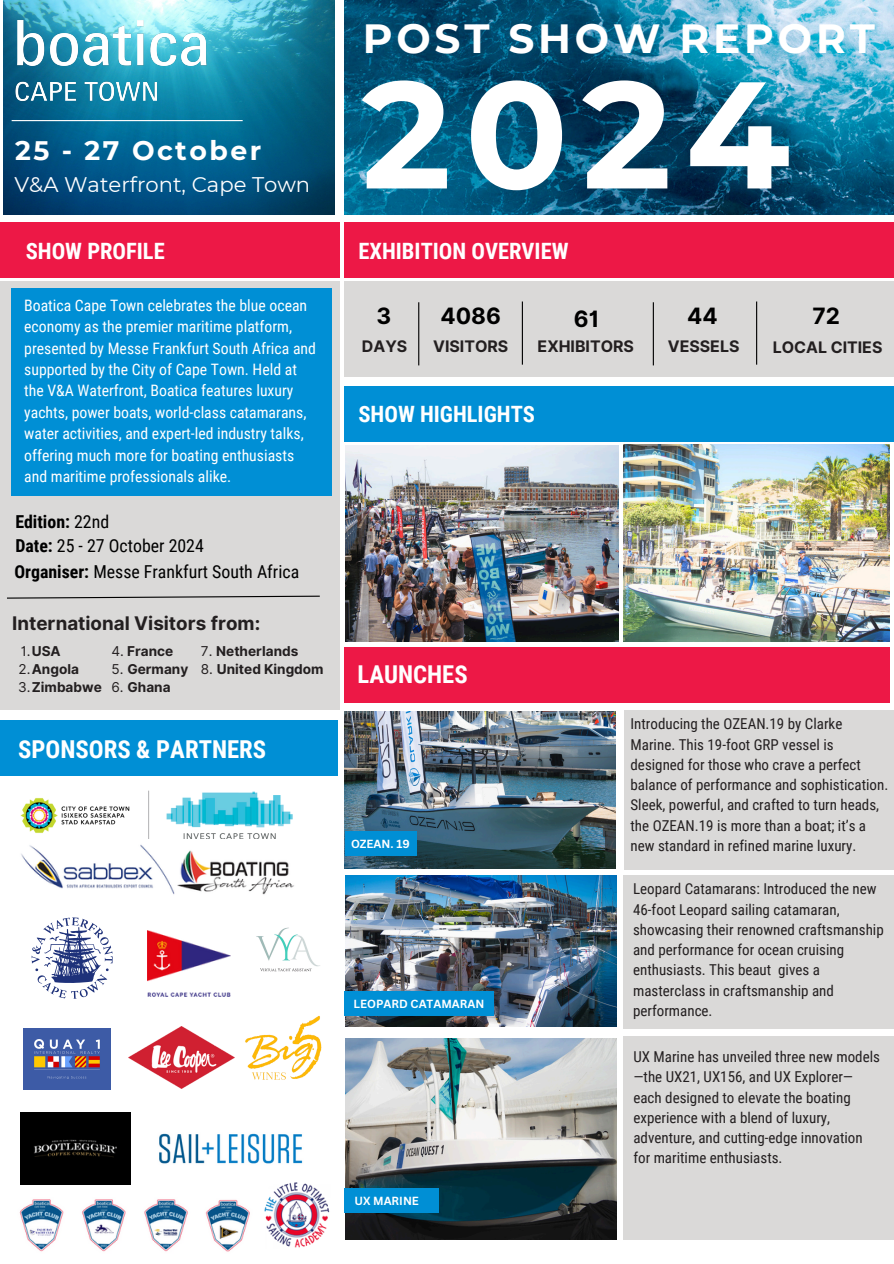
<style>
.page{position:relative;width:894px;height:1264px;background:#fff}
.page>*{position:absolute;margin:0;border:0;box-sizing:border-box;transform-origin:0 0}
.t1{font:700 151.65px "Montserrat";color:#fff}
.t2{font:700 40.65px "Montserrat";letter-spacing:.09em;color:#fff}
.t3{font:700 26.7px "Montserrat";letter-spacing:.09em;color:#fff}
.t4{font:700 24.6px "Roboto Condensed";color:#fff}
.t5{font:700 22.5px "Roboto Condensed";color:#fff}
.t6{font:700 22.5px "Inter";color:#000}
.t7{font:21.15px "Montserrat";color:#fff}
.t8{font:700 18.75px "Inter";color:#231f20}
.t9{font:17.85px "Roboto Condensed";color:#000}
.t10{font:700 17.85px "Roboto Condensed";color:#000}
.t11{font:700 15.9px "Inter";color:#231f20}
.t12{font:15.75px/21.3px "Roboto Condensed";color:#fff}
.t13{font:15px/20.2px "Roboto Condensed";color:#231f20}
.t14{font:700 13.65px "Inter";color:#231f20}
.t15{font:700 11.4px "Canva Sans";color:#fff}
.s1{font-weight:400}
.s2{font-weight:700}
</style>
<div class="page">
<img style="left:4px;top:0;width:330px;height:215px">
<hr style="left:12px;top:120px;width:230px;height:1px;background:#fff">
<div style="left:0;top:222px;width:339px;height:56px;background:#ed1846"></div>
<div style="left:344px;top:222px;width:549px;height:56px;background:#ed1846"></div>
<div style="left:0;top:281px;width:339px;height:428px;background:#dad9d8"></div>
<div style="left:12px;top:288px;width:320px;height:207px;background:#008fd5"></div>
<div style="left:344px;top:386px;width:549px;height:56px;background:#008fd5"></div>
<div style="left:0;top:720px;width:338px;height:55px;background:#008fd5"></div>
<div style="left:344px;top:647px;width:545px;height:55px;background:#ed1846"></div>
<img style="left:20px;top:790px;width:273px;height:49px">
<img style="left:12px;top:18px;width:199px;height:85px">
<img style="left:21px;top:844px;width:273px;height:51px">
<img style="left:19px;top:1199px;width:169px;height:53px">
<img style="left:205px;top:1199px;width:45px;height:53px">
<div style="left:344px;top:281px;width:549px;height:96px;background:#dad9d8"></div>
<img style="left:345px;top:875px;width:271px;height:151px">
<div style="left:344px;top:990px;width:150px;height:25px;background:#008fd5"></div>
<div style="left:623px;top:874px;width:270px;height:154px;background:#dad9d8"></div>
<div style="left:623px;top:1036px;width:270px;height:203px;background:#dad9d8"></div>
<img style="left:623px;top:445px;width:266px;height:196px">
<img style="left:345px;top:446px;width:273px;height:195px">
<svg style="left:7px;top:595px;width:313px;height:4px"></svg>
<img style="left:344px;top:711px;width:271px;height:157px">
<div style="left:345px;top:831px;width:71px;height:25px;background:#008fd5"></div>
<div style="left:623px;top:710px;width:270px;height:159px;background:#dad9d8"></div>
<img style="left:264px;top:1182px;width:66px;height:66px">
<img style="left:129px;top:1026px;width:106px;height:62px">
<svg style="left:32px;top:917px;width:81px;height:81px"></svg>
<img style="left:256px;top:927px;width:64px;height:45px">
<img style="left:23px;top:1028px;width:87px;height:61px">
<img style="left:245px;top:1015px;width:77px;height:65px">
<img style="left:21px;top:1112px;width:109px;height:72px">
<img style="left:345px;top:1038px;width:271px;height:201px">
<div style="left:344px;top:1188px;width:94px;height:24px;background:#008fd5"></div>
<img style="left:344px;top:0;width:549px;height:214px">
<img style="left:159px;top:1133px;width:144px;height:31px">
<hr style="left:755px;top:301px;width:2px;height:63px;background:#000">
<hr style="left:652px;top:302px;width:1px;height:63px;background:#000">
<hr style="left:521px;top:301px;width:2px;height:63px;background:#000">
<hr style="left:418px;top:302px;width:1px;height:63px;background:#000">
<img style="left:147px;top:930px;width:83px;height:66px">
<h6 class="t3" style="left:15px;top:134px;width:247px">25 - 27 October</h6>
<p class="t7" style="left:14px;top:171px;width:297px">V&amp;A Waterfront, Cape Town</p>
<p class="t2" style="left:363px;top:14px;width:513px">POST SHOW REPORT</p>
<p class="t1" style="left:361px;top:42px;width:430px">2024</p>
<p class="t5" style="left:26px;top:238px;width:140px">SHOW PROFILE</p>
<p class="t5" style="left:358px;top:238px;width:211px">EXHIBITION OVERVIEW</p>
<p class="t12" style="left:24px;top:295px;width:293px">Boatica Cape Town celebrates the blue ocean economy as the premier maritime platform, presented by Messe Frankfurt South Africa and supported by the City of Cape Town. Held at the V&amp;A Waterfront, Boatica features luxury yachts, power boats, world-class catamarans, water activities, and expert-led industry talks, offering much more for boating enthusiasts and maritime professionals alike.</p>
<h5 class="t10" style="left:15px;top:511px;width:95px">Edition: <span class="s1">22nd</span></h5>
<p class="t9" style="left:15px;top:535px;width:190px"><span class="s2">Date:</span> 25 - 27 October 2024</p>
<p class="t9" style="left:14px;top:561px;width:286px"><span class="s2">Organiser:</span> Messe Frankfurt South Africa</p>
<p class="t8" style="left:12px;top:612px;width:249px">International Visitors from:</p>
<p class="t14" style="left:21px;top:642px;width:42px"><span class="s1">1.</span>USA</p>
<p class="t14" style="left:18px;top:661px;width:62px"><span class="s1">2.</span>Angola</p>
<p class="t14" style="left:18px;top:679px;width:85px"><span class="s1">3.</span>Zimbabwe</p>
<p class="t14" style="left:111px;top:642px;width:63px"><span class="s1">4.</span> France</p>
<p class="t14" style="left:111px;top:660px;width:78px"><span class="s1">5.</span> Germany</p>
<p class="t14" style="left:111px;top:678px;width:61px"><span class="s1">6.</span> Ghana</p>
<p class="t14" style="left:201px;top:642px;width:99px"><span class="s1">7.</span> Netherlands</p>
<p class="t14" style="left:201px;top:660px;width:124px"><span class="s1">8.</span> United Kingdom</p>
<h3 class="t6" style="left:376px;top:302px;width:16px">3</h3>
<h3 class="t6" style="left:440px;top:302px;width:62px">4086</h3>
<p class="t6" style="left:573px;top:305px;width:27px">61</p>
<p class="t11" style="left:362px;top:337px;width:47px">DAYS</p>
<p class="t11" style="left:433px;top:337px;width:77px">VISITORS</p>
<p class="t11" style="left:537px;top:337px;width:98px">EXHIBITORS</p>
<p class="t5" style="left:358px;top:401px;width:178px">SHOW HIGHLIGHTS</p>
<p class="t4" style="left:357px;top:660px;width:112px">LAUNCHES</p>
<p class="t6" style="left:687px;top:302px;width:32px">44</p>
<p class="t11" style="left:667px;top:337px;width:73px">VESSELS</p>
<p class="t6" style="left:812px;top:302px;width:29px">72</p>
<p class="t11" style="left:772px;top:337px;width:111px">LOCAL CITIES</p>
<p class="t4" style="left:18px;top:735px;width:249px">SPONSORS &amp; PARTNERS</p>
<p class="t15" style="left:351px;top:836px;width:60px">OZEAN. 19</p>
<p class="t15" style="left:353px;top:995px;width:132px">LEOPARD CATAMARAN</p>
<p class="t15" style="left:354px;top:1192px;width:66px">UX MARINE</p>
<p class="t13" style="left:630px;top:714px;width:259px">Introducing the OZEAN.19 by Clarke Marine. This 19-foot GRP vessel is designed for those who crave a perfect balance of performance and sophistication.<br>Sleek, powerful, and crafted to turn heads, the OZEAN.19 is more than a boat; it’s a new standard in refined marine luxury.</p>
<p class="t13" style="left:633px;top:879px;width:252px">Leopard Catamarans: Introduced the new 46-foot Leopard sailing catamaran, showcasing their renowned craftsmanship and performance for ocean cruising enthusiasts. This beaut gives a masterclass in craftsmanship and performance.</p>
<p class="t13" style="left:633px;top:1046px;width:248px">UX Marine has unveiled three new models —the UX21, UX156, and UX Explorer— each designed to elevate the boating experience with a blend of luxury, adventure, and cutting-edge innovation for maritime enthusiasts.</p>
</div>
